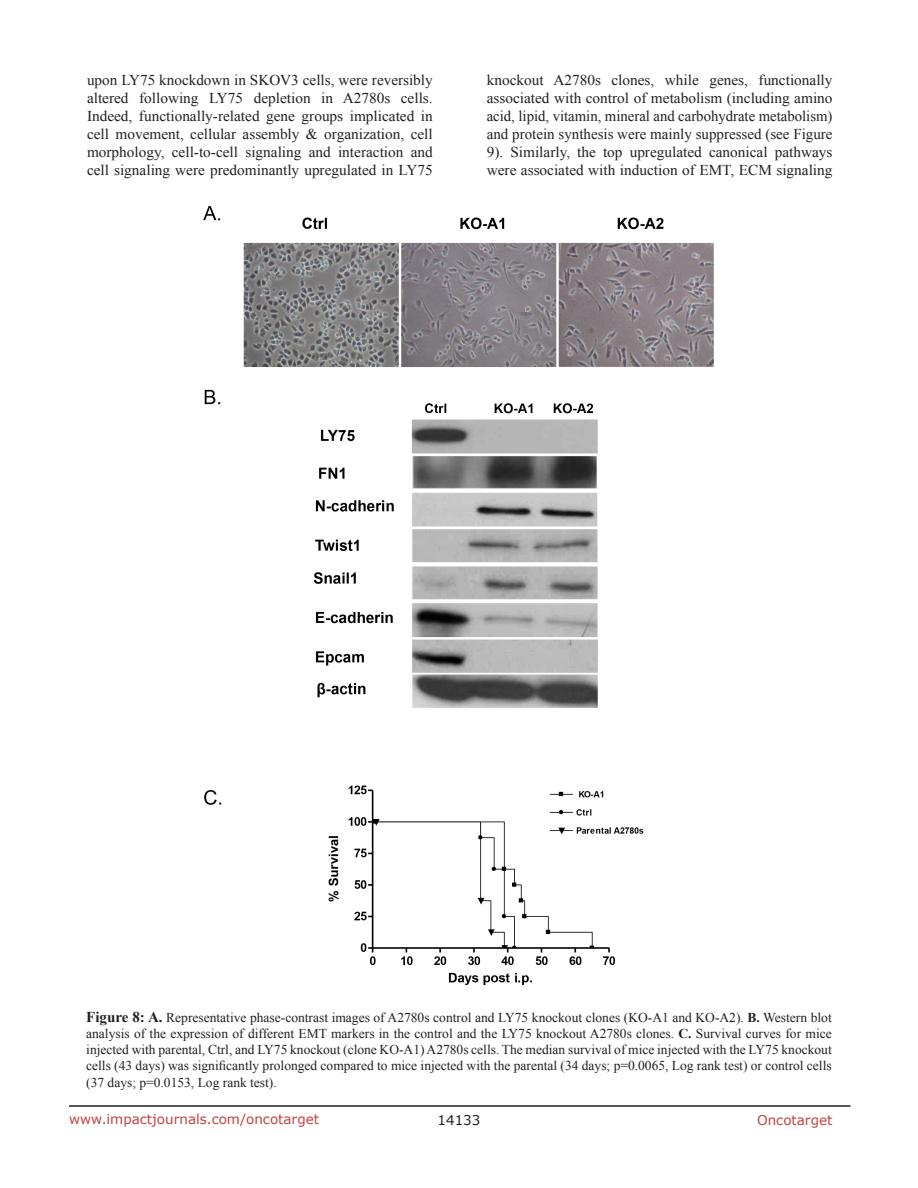
<style>
.page{position:relative;width:918px;height:1188px;background:#fff}
.page>*{position:absolute;margin:0;border:0;box-sizing:border-box;transform-origin:0 0}
.BodyText{font:15px/18px "Times New Roman";color:#231f20;text-align:justify}
.figuretext{font:13.5px/16.2px "Times New Roman";color:#231f20;text-align:justify}
.t1{font:13.5px "Verdana";color:#c24141}
.t2{font:13.5px "Verdana";color:#231f20}
.s1{font-weight:700;font-size:15px}
.s2{font-weight:700}
</style>
<div class="page">
<hr style="left:69px;top:1105px;width:781px;height:2px;background:#231f20">
<img style="left:204px;top:207px;width:510px;height:777px">
<p class="BodyText" style="left:87px;top:71px;width:347px">upon LY75 knockdown in SKOV3 cells, were reversibly altered following LY75 depletion in A2780s cells.<br>Indeed, functionally-related gene groups implicated in cell movement, cellular assembly &amp; organization, cell morphology, cell-to-cell signaling and interaction and cell signaling were predominantly upregulated in LY75</p>
<p class="BodyText" style="left:487px;top:71px;width:347px">knockout A2780s clones, while genes, functionally associated with control of metabolism (including amino acid, lipid, vitamin, mineral and carbohydrate metabolism) and protein synthesis were mainly suppressed (see Figure 9). Similarly, the top upregulated canonical pathways were associated with induction of EMT, ECM signaling</p>
<p class="figuretext" style="left:86px;top:1009px;width:747px"><span class="s1">Figure 8: A.</span> Representative phase-contrast images of A2780s control and LY75 knockout clones (KO-A1 and KO-A2). <span class="s2">B.</span> Western blot analysis of the expression of different EMT markers in the control and the LY75 knockout A2780s clones. <span class="s2">C.</span> Survival curves for mice injected with parental, Ctrl, and LY75 knockout (clone KO-A1) A2780s cells. The median survival of mice injected with the LY75 knockout cells (43 days) was significantly prolonged compared to mice injected with the parental (34 days; p=0.0065, Log rank test) or control cells (37 days; p=0.0153, Log rank test).</p>
<p class="t1" style="left:69px;top:1110px;width:252px">www.impactjournals.com/oncotarget</p>
<p class="t2" style="left:438px;top:1111px;width:44px">14133</p>
<p class="t1" style="left:757px;top:1111px;width:77px">Oncotarget</p>
</div>
